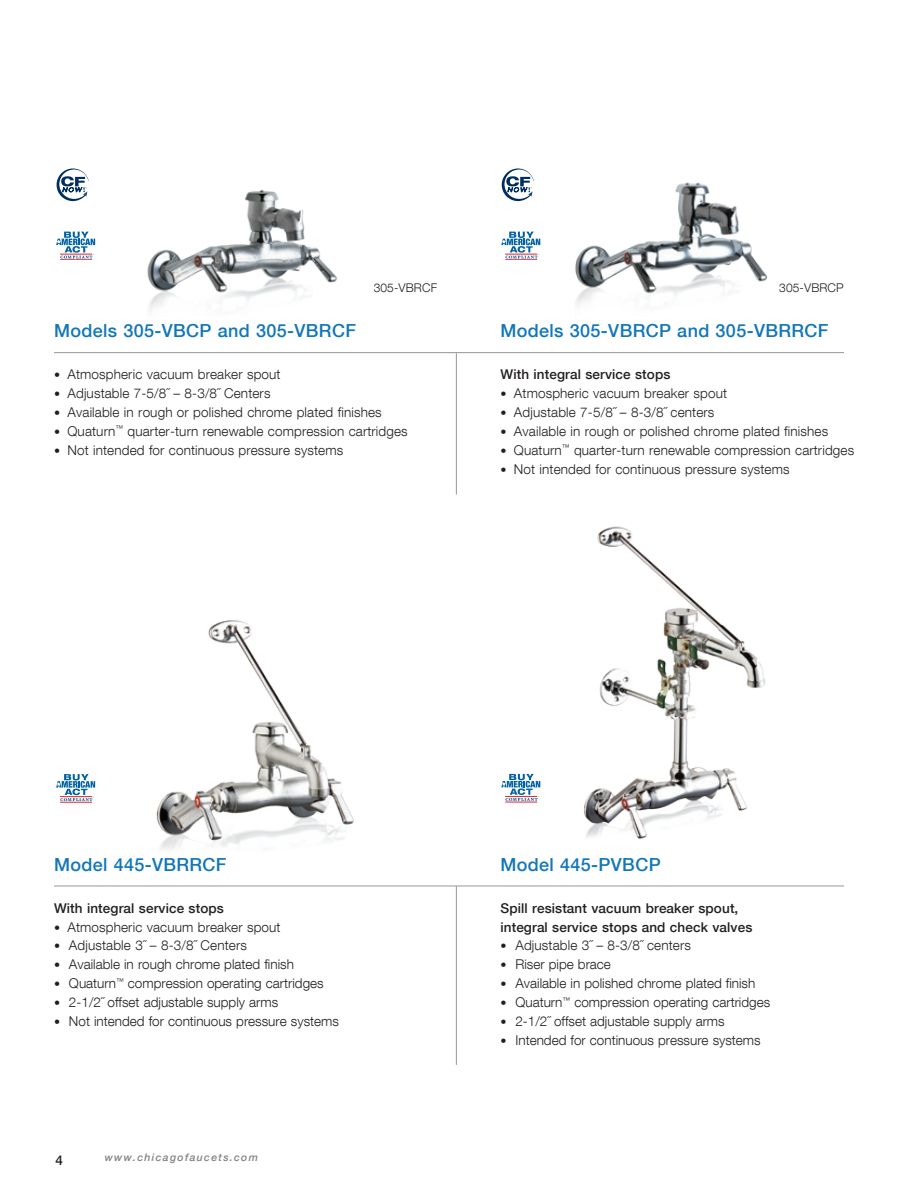
<style>
.page{position:relative;width:918px;height:1188px;background:#fff}
.page>*{position:absolute;margin:0;border:0;box-sizing:border-box;transform-origin:0 0}
.t1{font:500 18px "Helvetica Neue LT Com";letter-spacing:.02em;color:#1277b7}
.t2{font:300 13.5px "Helvetica Neue LT Com";letter-spacing:.01em;color:#231f20}
.t3{font:500 13.5px/19px "Helvetica Neue LT Com";letter-spacing:.01em;color:#231f20}
.t4{font:300 12px "Helvetica Neue LT Com";letter-spacing:.01em;color:#231f20}
.t5{font:italic 500 10.5px "Helvetica Neue LT Com";letter-spacing:.125em;color:#808285}
.s1{font-size:12.15px}
</style>
<div class="page">
<img style="left:575px;top:182px;width:192px;height:124px">
<img style="left:156px;top:620px;width:198px;height:230px">
<img style="left:584px;top:526px;width:182px;height:313px">
<img style="left:144px;top:190px;width:199px;height:164px">
<hr style="left:60px;top:802px;width:32px;height:1px;background:#ee1d23">
<svg style="left:56px;top:774px;width:39px;height:27px"></svg>
<hr style="left:505px;top:802px;width:32px;height:1px;background:#ee1d23">
<svg style="left:501px;top:774px;width:39px;height:27px"></svg>
<hr style="left:54px;top:352px;width:790px;height:1px;background:#939598">
<hr style="left:54px;top:886px;width:790px;height:1px;background:#939598">
<hr style="left:456px;top:353px;width:1px;height:142px;background:#939598">
<hr style="left:456px;top:886px;width:1px;height:179px;background:#939598">
<svg style="left:57px;top:168px;width:32px;height:34px"></svg>
<hr style="left:60px;top:259px;width:32px;height:1px;background:#ee1d23">
<svg style="left:56px;top:232px;width:39px;height:27px"></svg>
<svg style="left:502px;top:168px;width:32px;height:34px"></svg>
<hr style="left:505px;top:259px;width:32px;height:1px;background:#ee1d23">
<svg style="left:501px;top:232px;width:39px;height:27px"></svg>
<p class="t4" style="left:374px;top:280px;width:65px">305-VBRCF</p>
<p class="t4" style="left:779px;top:280px;width:66px">305-VBRCP</p>
<h1 class="t1" style="left:54px;top:319px;width:304px">Models 305-VBCP and 305-VBRCF</h1>
<h1 class="t1" style="left:500px;top:319px;width:330px">Models 305-VBRCP and 305-VBRRCF</h1>
<p class="t2" style="left:54px;top:366px;width:228px"><span class="s1">•</span> Atmospheric vacuum breaker spout</p>
<p class="t2" style="left:54px;top:385px;width:218px"><span class="s1">•</span> Adjustable 7-5/8˝ – 8-3/8˝ Centers</p>
<p class="t2" style="left:54px;top:404px;width:329px"><span class="s1">•</span> Available in rough or polished chrome plated finishes</p>
<p class="t2" style="left:54px;top:423px;width:355px"><span class="s1">•</span> Quaturn<sup>™</sup> quarter-turn renewable compression cartridges</p>
<p class="t2" style="left:54px;top:442px;width:291px"><span class="s1">•</span> Not intended for continuous pressure systems</p>
<p class="t3" style="left:500px;top:364px;width:171px">With integral service stops</p>
<p class="t2" style="left:500px;top:385px;width:228px"><span class="s1">•</span> Atmospheric vacuum breaker spout</p>
<p class="t2" style="left:500px;top:404px;width:216px"><span class="s1">•</span> Adjustable 7-5/8˝ – 8-3/8˝ centers</p>
<p class="t2" style="left:500px;top:423px;width:329px"><span class="s1">•</span> Available in rough or polished chrome plated finishes</p>
<p class="t2" style="left:500px;top:442px;width:355px"><span class="s1">•</span> Quaturn<sup>™</sup> quarter-turn renewable compression cartridges</p>
<p class="t2" style="left:500px;top:461px;width:291px"><span class="s1">•</span> Not intended for continuous pressure systems</p>
<h1 class="t1" style="left:54px;top:853px;width:174px">Model 445-VBRRCF</h1>
<p class="t3" style="left:54px;top:898px;width:171px">With integral service stops</p>
<p class="t2" style="left:54px;top:918px;width:228px"><span class="s1">•</span> Atmospheric vacuum breaker spout</p>
<p class="t2" style="left:54px;top:937px;width:194px"><span class="s1">•</span> Adjustable 3˝ – 8-3/8˝ Centers</p>
<p class="t2" style="left:54px;top:956px;width:241px"><span class="s1">•</span> Available in rough chrome plated finish</p>
<p class="t2" style="left:54px;top:975px;width:271px"><span class="s1">•</span> Quaturn<sup>™</sup> compression operating cartridges</p>
<p class="t2" style="left:54px;top:994px;width:226px"><span class="s1">•</span> 2-1/2˝ offset adjustable supply arms</p>
<p class="t2" style="left:54px;top:1013px;width:286px"><span class="s1">•</span> Not intended for continuous pressure systems</p>
<p class="t3" style="left:56px;top:1151px;width:9px">4</p>
<p class="t5" style="left:105px;top:1151px;width:155px">www.chicagofaucets.com</p>
<h1 class="t1" style="left:500px;top:853px;width:162px">Model 445-PVBCP</h1>
<p class="t3" style="left:500px;top:898px;width:253px">Spill resistant vacuum breaker spout, integral service stops and check valves</p>
<p class="t2" style="left:500px;top:937px;width:192px"><span class="s1">•</span> Adjustable 3˝ – 8-3/8˝ centers</p>
<p class="t2" style="left:500px;top:956px;width:112px"><span class="s1">•</span> Riser pipe brace</p>
<p class="t2" style="left:500px;top:975px;width:256px"><span class="s1">•</span> Available in polished chrome plated finish</p>
<p class="t2" style="left:500px;top:994px;width:271px"><span class="s1">•</span> Quaturn<sup>™</sup> compression operating cartridges</p>
<p class="t2" style="left:500px;top:1013px;width:226px"><span class="s1">•</span> 2-1/2˝ offset adjustable supply arms</p>
<p class="t2" style="left:500px;top:1032px;width:262px"><span class="s1">•</span> Intended for continuous pressure systems</p>
</div>
